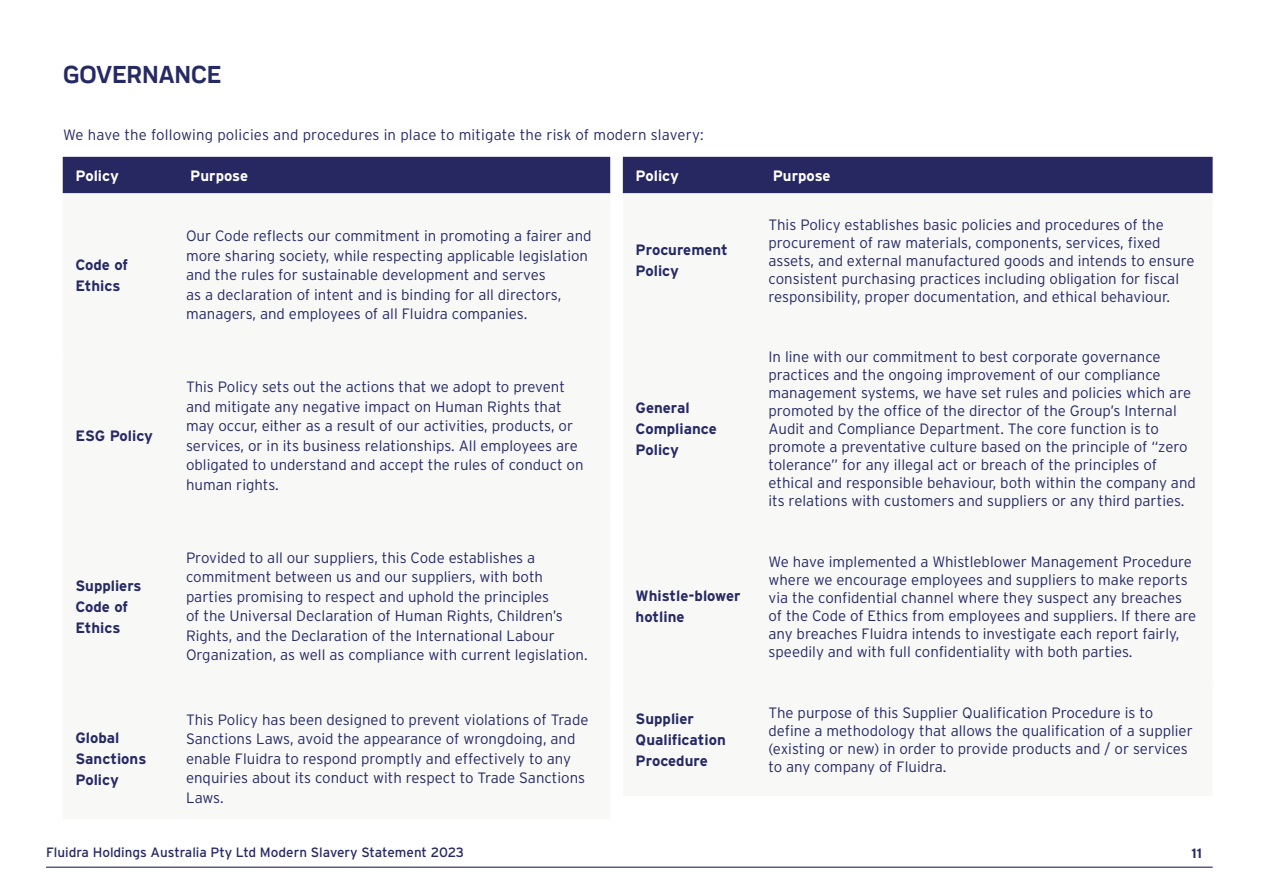
<style>
.page{position:relative;width:1263px;height:893px;background:#fff}
.page>*{position:absolute;margin:0;border:0;box-sizing:border-box;transform-origin:0 0}
.t1{font:700 25.5px "Praktika";color:#262a64}
.t2{font:300 15px/18px "Interstate";color:#262a64}
.t3{font:700 15px/21px "Interstate";color:#262a64}
.t4{font:700 15px "Interstate";color:#fff}
.t5{font:13.5px "Interstate";color:#272861}
.t6{font:700 13.5px "Interstate";color:#272861}
</style>
<div class="page">
<hr style="left:46px;top:867px;width:1167px;height:1px;background:#272861">
<div style="left:63px;top:157px;width:547px;height:36px;background:#272861"></div>
<svg style="left:63px;top:193px;width:547px;height:1px"></svg>
<div style="left:623px;top:157px;width:590px;height:36px;background:#272861"></div>
<svg style="left:623px;top:193px;width:590px;height:1px"></svg>
<p class="t1" style="left:63px;top:55px;width:160px">GOVERNANCE</p>
<p class="t2" style="left:63px;top:125px;width:642px">We have the following policies and procedures in place to mitigate the risk of modern slavery:</p>
<p class="t4" style="left:75px;top:167px;width:45px">Policy</p>
<p class="t4" style="left:190px;top:167px;width:59px">Purpose</p>
<p class="t4" style="left:636px;top:167px;width:45px">Policy</p>
<p class="t4" style="left:773px;top:167px;width:59px">Purpose</p>
<p class="t3" style="left:75px;top:254px;width:54px">Code of<br>Ethics</p>
<p class="t3" style="left:75px;top:425px;width:79px">ESG Policy</p>
<p class="t3" style="left:75px;top:575px;width:68px">Suppliers<br>Code of<br>Ethics</p>
<p class="t3" style="left:75px;top:727px;width:72px">Global<br>Sanctions<br>Policy</p>
<p class="t2" style="left:186px;top:226px;width:407px;line-height:19.5px">Our Code reflects our commitment in promoting a fairer and more sharing society, while respecting applicable legislation and the rules for sustainable development and serves<br>as a declaration of intent and is binding for all directors, managers, and employees of all Fluidra companies.</p>
<p class="t2" style="left:186px;top:377px;width:399px;line-height:19.5px">This Policy sets out the actions that we adopt to prevent and mitigate any negative impact on Human Rights that may occur, either as a result of our activities, products, or services, or in its business relationships. All employees are obligated to understand and accept the rules of conduct on human rights.</p>
<p class="t2" style="left:186px;top:548px;width:403px;line-height:19.5px">Provided to all our suppliers, this Code establishes a commitment between us and our suppliers, with both parties promising to respect and uphold the principles<br>of the Universal Declaration of Human Rights, Children’s Rights, and the Declaration of the International Labour Organization, as well as compliance with current legislation.</p>
<p class="t2" style="left:186px;top:709px;width:404px;line-height:19.5px">This Policy has been designed to prevent violations of Trade Sanctions Laws, avoid the appearance of wrongdoing, and enable Fluidra to respond promptly and effectively to any enquiries about its conduct with respect to Trade Sanctions Laws.</p>
<p class="t3" style="left:636px;top:239px;width:94px">Procurement<br>Policy</p>
<p class="t3" style="left:636px;top:397px;width:83px">General<br>Compliance<br>Policy</p>
<p class="t3" style="left:636px;top:586px;width:107px">Whistle-blower hotline</p>
<p class="t2" style="left:768px;top:215px;width:428px">This Policy establishes basic policies and procedures of the procurement of raw materials, components, services, fixed assets, and external manufactured goods and intends to ensure consistent purchasing practices including obligation for fiscal responsibility, proper documentation, and ethical behaviour.</p>
<p class="t2" style="left:768px;top:348px;width:429px">In line with our commitment to best corporate governance practices and the ongoing improvement of our compliance management systems, we have set rules and policies which are promoted by the office of the director of the Group’s Internal Audit and Compliance Department. The core function is to promote a preventative culture based on the principle of “zero tolerance” for any illegal act or breach of the principles of ethical and responsible behaviour, both within the company and its relations with customers and suppliers or any third parties.</p>
<p class="t2" style="left:768px;top:552px;width:429px">We have implemented a Whistleblower Management Procedure where we encourage employees and suppliers to make reports via the confidential channel where they suspect any breaches of the Code of Ethics from employees and suppliers. If there are any breaches Fluidra intends to investigate each report fairly, speedily and with full confidentiality with both parties.</p>
<p class="t3" style="left:636px;top:708px;width:92px">Supplier<br>Qualification<br>Procedure</p>
<p class="t2" style="left:768px;top:703px;width:426px">The purpose of this Supplier Qualification Procedure is to define a methodology that allows the qualification of a supplier (existing or new) in order to provide products and / or services to any company of Fluidra.</p>
<p class="t5" style="left:46px;top:844px;width:420px">Fluidra Holdings Australia Pty Ltd Modern Slavery Statement 2023</p>
<p class="t6" style="left:1191px;top:845px;width:12px">11</p>
</div>
